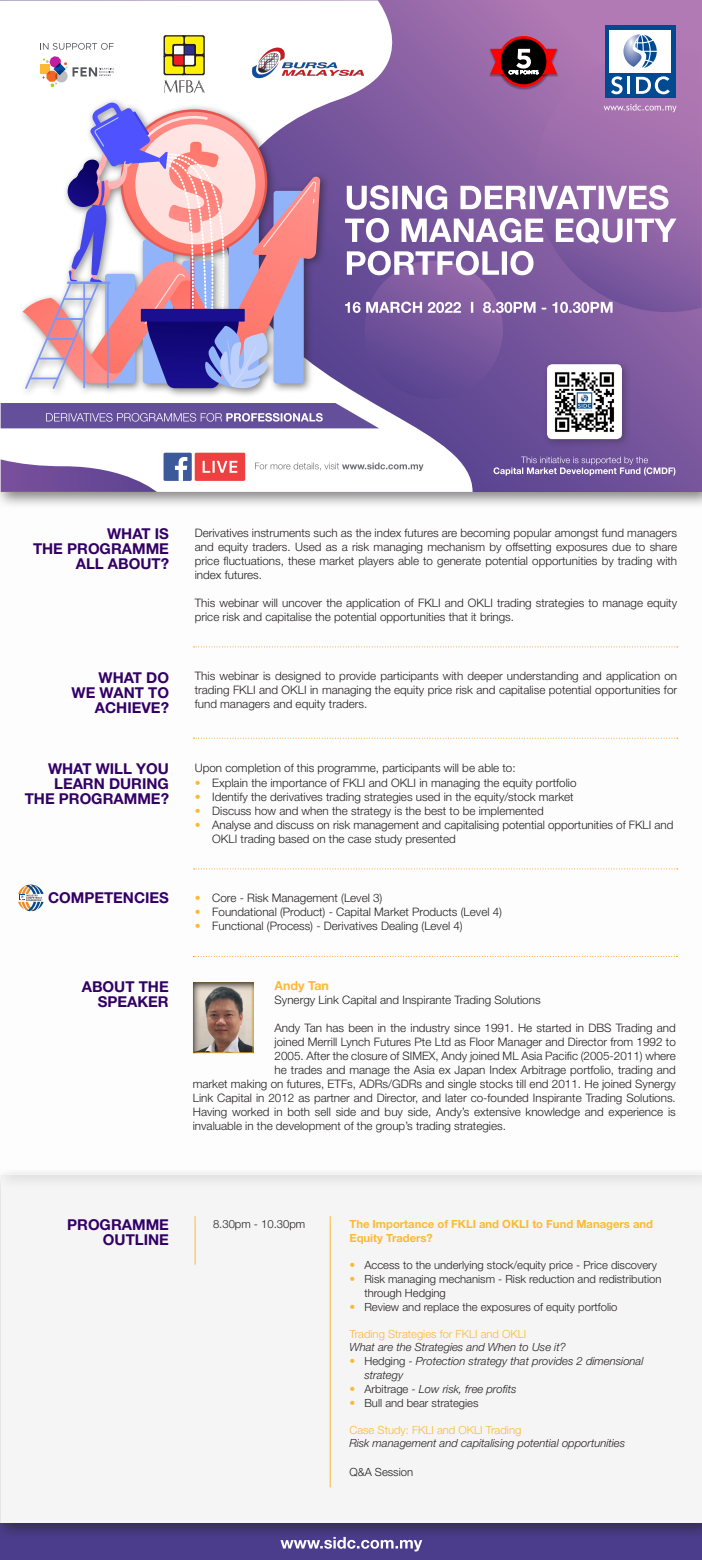
<style>
.page{position:relative;width:702px;height:1560px;background:#fff}
.page>*{position:absolute;margin:0;border:0;box-sizing:border-box;transform-origin:0 0}
.t1{font:700 15px/15px "Helvetica Neue LT Std";color:#306;text-align:right}
.t2{font:700 12.5px "Helvetica Neue LT Std";color:#fdb934}
.t3{font:300 11.62px/14px "Helvetica Neue LT Pro";color:#231f20;text-align:justify}
.t4{font:300 11.25px/13.5px "Helvetica Neue LT Pro";color:#231f20}
.t5{font:italic 300 11.25px/13.5px "Helvetica Neue LT Std";color:#231f20}
.t6{font:300 11.25px "Helvetica Neue LT Pro";color:#fdb934}
.t7{font:700 11.25px/13.5px "Helvetica Neue LT Std";color:#fdb934}
.s1{color:#fdb934}
.s2{font-size:11.62px;color:#fdb934}
.s3{font-family:"Helvetica Neue LT Pro";font-style:normal;font-size:11.62px;color:#fdb934}
.s4{font-family:"Helvetica Neue LT Pro";font-style:normal}
</style>
<div class="page">
<div style="left:0;top:1522px;width:701px;height:37px;background:#4b3d8c"></div>
<svg style="left:280px;top:1539px;width:142px;height:12px"></svg>
<div style="left:0;top:1167px;width:701px;height:372px;background:#231f20;opacity:.55"></div>
<div style="left:1px;top:1174px;width:700px;height:348px;background:#f5f5f5"></div>
<div style="left:0;top:474px;width:701px;height:717px;background:#231f20;opacity:.55"></div>
<div style="left:0;top:481px;width:701px;height:693px;background:#fdfdfd"></div>
<div style="left:0;top:179px;width:701px;height:329px;background:#231f20;opacity:.55"></div>
<svg style="left:193px;top:868px;width:484px;height:1px"></svg>
<svg style="left:193px;top:646px;width:484px;height:1px"></svg>
<svg style="left:18px;top:884px;width:26px;height:27px"></svg>
<div style="left:192px;top:980px;width:62px;height:73px;background:#231f20;opacity:.75"></div>
<hr style="left:330px;top:1215px;width:1px;height:272px;background:#fdb934">
<hr style="left:195px;top:1215px;width:1px;height:49px;background:#fdb934">
<svg style="left:193px;top:737px;width:484px;height:1px"></svg>
<svg style="left:472px;top:0;width:229px;height:492px;background:#845ea1"></svg>
<svg style="left:364px;top:260px;width:138px;height:139px;background:#7f5ba0"></svg>
<svg style="left:534px;top:47px;width:167px;height:265px;background:#9568a8"></svg>
<svg style="left:1px;top:0;width:471px;height:492px"></svg>
<svg style="left:1px;top:459px;width:156px;height:33px"></svg>
<svg style="left:603px;top:104px;width:73px;height:8px"></svg>
<div style="left:604px;top:25px;width:71px;height:73px;background:#014990"></div>
<div style="left:609px;top:30px;width:61px;height:42px;background:#fff"></div>
<svg style="left:611px;top:76px;width:11px;height:18px"></svg>
<hr style="left:627px;top:77px;width:3px;height:17px;background:#fff">
<svg style="left:636px;top:76px;width:33px;height:18px"></svg>
<svg style="left:623px;top:34px;width:33px;height:34px"></svg>
<svg style="left:493px;top:456px;width:182px;height:19px;background:#8771ac"></svg>
<svg style="left:40px;top:43px;width:74px;height:7px"></svg>
<svg style="left:40px;top:56px;width:74px;height:31px"></svg>
<svg style="left:163px;top:35px;width:42px;height:57px"></svg>
<img style="left:251px;top:47px;width:113px;height:34px">
<svg style="left:255px;top:462px;width:168px;height:9px"></svg>
<div style="left:163px;top:452px;width:29px;height:29px;background:#3c5a99;border-radius:2px"></div>
<svg style="left:175px;top:457px;width:12px;height:24px"></svg>
<div style="left:195px;top:452px;width:50px;height:29px;background:#ee4040;border-radius:2px"></div>
<svg style="left:202px;top:461px;width:35px;height:11px"></svg>
<div style="left:541px;top:359px;width:90px;height:90px;background:#231f20;opacity:.35"></div>
<img style="left:546px;top:364px;width:75px;height:75px">
<svg style="left:347px;top:251px;width:186px;height:24px"></svg>
<svg style="left:345px;top:218px;width:331px;height:26px"></svg>
<svg style="left:346px;top:185px;width:322px;height:25px"></svg>
<div style="left:18px;top:98px;width:312px;height:300px;background:#231f20;opacity:.55"></div>
<svg style="left:23px;top:103px;width:297px;height:290px"></svg>
<svg style="left:1px;top:403px;width:378px;height:25px;background:#7967a7"></svg>
<svg style="left:345px;top:301px;width:267px;height:12px"></svg>
<img style="left:496px;top:36px;width:55px;height:54px">
<svg style="left:498px;top:36px;width:51px;height:51px"></svg>
<img style="left:488px;top:49px;width:71px;height:29px">
<div style="left:500px;top:39px;width:46px;height:45px;background:#000;border-radius:50%"></div>
<svg style="left:490px;top:49px;width:66px;height:25px"></svg>
<p class="t1" style="left:107px;top:526px;width:63px">WHAT IS</p>
<p class="t1" style="left:33px;top:541px;width:137px">THE PROGRAMME<br>ALL ABOUT?</p>
<p class="t1" style="left:72px;top:669px;width:99px">WHAT DO<br>WE WANT TO<br>ACHIEVE?</p>
<p class="t1" style="left:25px;top:761px;width:146px">WHAT WILL YOU<br>LEARN DURING<br>THE PROGRAMME?</p>
<p class="t1" style="left:48px;top:890px;width:122px">COMPETENCIES</p>
<p class="t3" style="left:195px;top:525px;width:483px">Derivatives instruments such as the index futures are becoming popular amongst fund managers and equity traders. Used as a risk managing mechanism by offsetting exposures due to share price fluctuations, these market players able to generate potential opportunities by trading with index futures.</p>
<p class="t3" style="left:195px;top:595px;width:483px">This webinar will uncover the application of FKLI and OKLI trading strategies to manage equity price risk and capitalise the potential opportunities that it brings.</p>
<p class="t3" style="left:195px;top:668px;width:483px">This webinar is designed to provide participants with deeper understanding and application on trading FKLI and OKLI in managing the equity price risk and capitalise potential opportunities for fund managers and equity traders.</p>
<p class="t3" style="left:195px;top:760px;width:322px">Upon completion of this programme, participants will be able to:</p>
<p class="t3" style="left:195px;top:775px;width:383px"><span class="s1">•</span> Explain the importance of FKLI and OKLI in managing the equity portfolio</p>
<p class="t3" style="left:195px;top:789px;width:380px"><span class="s1">•</span> Identify the derivatives trading strategies used in the equity/stock market</p>
<p class="t3" style="left:195px;top:803px;width:350px"><span class="s1">•</span> Discuss how and when the strategy is the best to be implemented</p>
<p class="t3" style="left:212px;top:817px;width:462px;text-indent:-17px"><span class="s1">•</span> Analyse and discuss on risk management and capitalising potential opportunities of FKLI and<br>OKLI trading based on the case study presented</p>
<p class="t3" style="left:195px;top:890px;width:189px"><span class="s1">•</span> Core - Risk Management (Level 3)</p>
<p class="t3" style="left:195px;top:904px;width:308px"><span class="s1">•</span> Foundational (Product) - Capital Market Products (Level 4)</p>
<p class="t3" style="left:195px;top:918px;width:269px"><span class="s1">•</span> Functional (Process) - Derivatives Dealing (Level 4)</p>
<p class="t1" style="left:82px;top:978px;width:88px">ABOUT THE<br>SPEAKER</p>
<p class="t2" style="left:274px;top:978px;width:56px">Andy Tan</p>
<p class="t3" style="left:274px;top:992px;width:267px">Synergy Link Capital and Inspirante Trading Solutions</p>
<p class="t3" style="left:274px;top:1020px;width:402px">Andy Tan has been in the industry since 1991. He started in DBS Trading and</p>
<p class="t3" style="left:274px;top:1034px;width:402px">joined Merrill Lynch Futures Pte Ltd as Floor Manager and Director from 1992 to</p>
<p class="t3" style="left:274px;top:1048px;width:402px">2005. After the closure of SIMEX, Andy joined ML Asia Pacific (2005-2011) where</p>
<p class="t3" style="left:274px;top:1062px;width:402px">he trades and manage the Asia ex Japan Index Arbitrage portfolio, trading and</p>
<p class="t3" style="left:193px;top:1076px;width:484px">market making on futures, ETFs, ADRs/GDRs and single stocks till end 2011. He joined Synergy</p>
<p class="t3" style="left:193px;top:1090px;width:484px">Link Capital in 2012 as partner and Director, and later co-founded Inspirante Trading Solutions.</p>
<p class="t3" style="left:193px;top:1104px;width:484px">Having worked in both sell side and buy side, Andy’s extensive knowledge and experience is</p>
<p class="t3" style="left:193px;top:1118px;width:314px">invaluable in the development of the group’s trading strategies.</p>
<p class="t1" style="left:67px;top:1216px;width:103px">PROGRAMME</p>
<p class="t1" style="left:103px;top:1231px;width:67px">OUTLINE</p>
<p class="t4" style="left:213px;top:1217px;width:94px">8.30pm - 10.30pm</p>
<p class="t7" style="left:349px;top:1217px;width:305px">The Importance of FKLI and OKLI to Fund Managers and<br>Equity Traders?</p>
<p class="t4" style="left:349px;top:1258px;width:309px"><span class="s2">•</span> Access to the underlying stock/equity price - Price discovery</p>
<p class="t4" style="left:364px;top:1272px;width:298px;text-indent:-15px"><span class="s2">•</span> Risk managing mechanism - Risk reduction and redistribution through Hedging</p>
<p class="t4" style="left:349px;top:1299px;width:269px"><span class="s2">•</span> Review and replace the exposures of equity portfolio</p>
<p class="t6" style="left:349px;top:1326px;width:178px">Trading Strategies for FKLI and OKLI</p>
<p class="t5" style="left:349px;top:1340px;width:218px">What are the Strategies and When to Use it?</p>
<p class="t5" style="left:364px;top:1354px;width:280px;text-indent:-15px"><span class="s3">•</span> <span class="s4">Hedging -</span> Protection strategy that provides 2 dimensional strategy</p>
<p class="t5" style="left:349px;top:1381px;width:168px"><span class="s3">•</span> <span class="s4">Arbitrage -</span> Low risk, free profits</p>
<p class="t4" style="left:349px;top:1395px;width:130px"><span class="s2">•</span> Bull and bear strategies</p>
<p class="t6" style="left:349px;top:1422px;width:173px">Case Study: FKLI and OKLI Trading</p>
<p class="t5" style="left:349px;top:1436px;width:277px">Risk management and capitalising potential opportunities</p>
<p class="t4" style="left:349px;top:1464px;width:65px">Q&amp;A Session</p>
</div>
